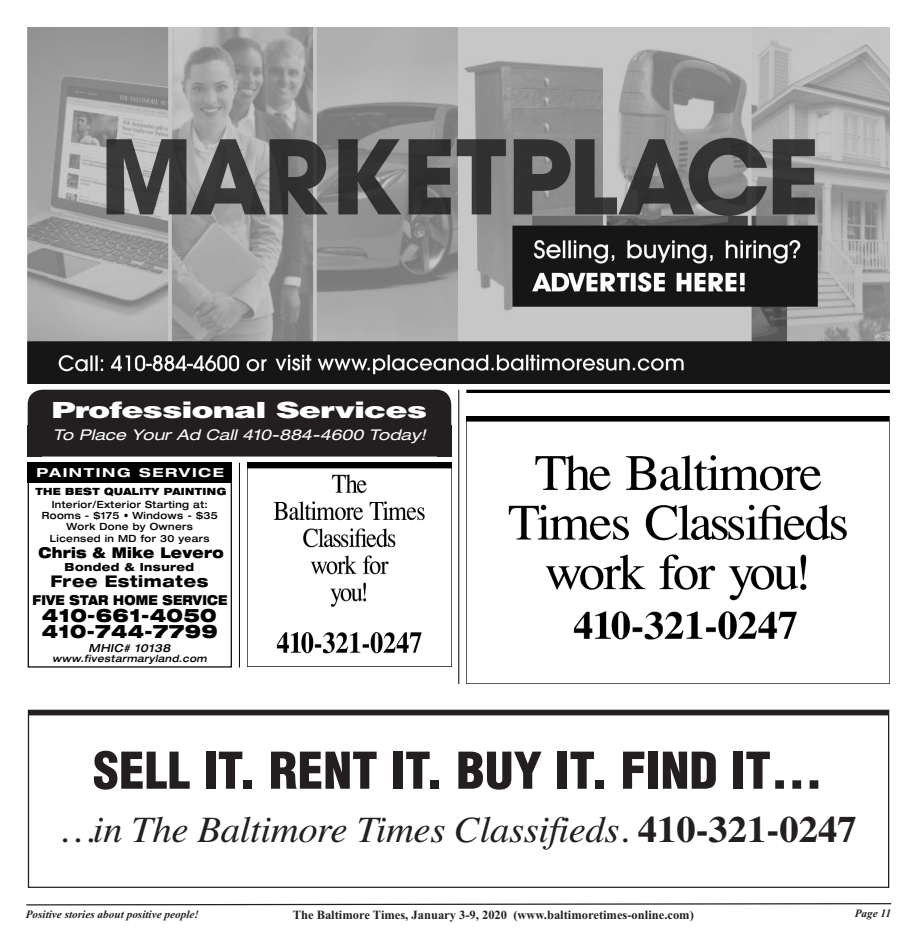
<style>
.page{position:relative;width:917px;height:947px;background:#fff}
.page>*{position:absolute;margin:0;border:0;box-sizing:border-box;transform-origin:0 0}
.t1{font:49.5px "Helvetica Condensed Black+FUMTME";color:#231f20;scale:1.04 1}
.t2{font:italic 37.12px "Times";letter-spacing:-.01em;color:#231f20;scale:1.04 1}
.t3{font:22.25px "Helvetica LT Std Blk+ZTNIRL";letter-spacing:-.03em;color:#fff;scale:1.5 1}
.t4{font:18.62px/15.6px "Helvetica Neue Black Ext+KQLIIM";letter-spacing:.02em;color:#000;scale:.92 1}
.t5{font:16.12px "Helvetica Neue Heavy Ext+IZKUSZ";letter-spacing:.04em;color:#000;scale:.95 1}
.t6{font:14.88px "Helvetica Neue LT Std Ex O+IBBTLK";color:#fff;scale:1.1 1}
.t7{font:14.88px "Helvetica Neue Black Ext+KQLIIM";letter-spacing:.02em;color:#000;scale:.87 1}
.t8{font:13.62px "Helvetica Neue Black Ext+KQLIIM";letter-spacing:.02em;color:#000;scale:.79 1}
.t9{font:700 12.5px "Times New Roman";color:#231f20}
.t10{font:12.38px "Helvetica Neue Bold Ext+BOJVWX";letter-spacing:.11em;color:#fff;scale:1.16 1}
.t11{font:italic 700 11.25px "Times New Roman";color:#231f20}
.t12{font:11.12px "Helvetica Neue Heavy Ext+IZKUSZ";letter-spacing:.04em;color:#000;scale:.95 1}
.t13{font:11.12px "Helvetica Neue Medium Ext Obl+ABPGSQ";letter-spacing:.04em;color:#000;scale:.95 1}
.t14{font:9.88px/11.1px "Helvetica Neue Medium Ext+HLMFIK";letter-spacing:.04em;color:#000;text-align:center;scale:.95 1}
.t15{font:9.88px "Helvetica Neue Medium Ext Obl+ABPGSQ";letter-spacing:.04em;color:#000;scale:.95 1}
.t16{font:9.88px "Helvetica Neue Black Ext+KQLIIM";letter-spacing:.04em;color:#000;scale:.93 1}
.s1{font-weight:700;font-style:normal}
</style>
<div class="page">
<svg style="left:26px;top:903px;width:866px;height:3px"></svg>
<div style="left:28px;top:710px;width:860px;height:5px;background:#231f20"></div>
<div style="left:28px;top:463px;width:204px;height:204px;border:1px solid #000"></div>
<div style="left:28px;top:463px;width:204px;height:20px;background:#000"></div>
<div style="left:28px;top:390px;width:423px;height:66px;background:#231f20;border-radius:15px"></div>
<div style="left:28px;top:425px;width:14px;height:31px;background:#231f20"></div>
<div style="left:437px;top:425px;width:14px;height:31px;background:#231f20"></div>
<img style="left:28px;top:27px;width:861px;height:356px">
<img style="left:247px;top:463px;width:204px;height:204px">
<img style="left:466px;top:417px;width:423px;height:267px">
<svg style="left:468px;top:390px;width:419px;height:2px"></svg>
<hr style="left:239px;top:463px;width:1px;height:204px;background:#000">
<hr style="left:458px;top:390px;width:1px;height:294px;background:#000">
<p class="t3" style="left:52px;top:397px;width:252px">Professional Services</p>
<p class="t6" style="left:53px;top:426px;width:340px">To Place Your Ad Call 410-884-4600 Today!</p>
<p class="t10" style="left:36px;top:465px;width:163px">PAINTING SERVICE</p>
<p class="t16" style="left:35px;top:485px;width:207px">THE BEST QUALITY PAINTING</p>
<p class="t14" style="left:42px;top:500px;width:186px">Interior/Exterior Starting at:<br>Rooms - $175 • Windows - $35<br>Work Done by Owners<br>Licensed in MD for 30 years</p>
<p class="t7" style="left:38px;top:544px;width:214px">Chris &amp; Mike Levero</p>
<p class="t12" style="left:65px;top:560px;width:138px">Bonded &amp; Insured</p>
<p class="t5" style="left:50px;top:572px;width:168px">Free Estimates</p>
<p class="t8" style="left:33px;top:592px;width:248px">FIVE STAR HOME SERVICE</p>
<p class="t4" style="left:42px;top:608px;width:193px">410-661-4050<br>410-744-7799</p>
<p class="t13" style="left:89px;top:642px;width:87px">MHIC# 10138</p>
<p class="t15" style="left:52px;top:653px;width:164px">www.fivestarmaryland.com</p>
<p class="t1" style="left:93px;top:743px;width:702px">SELL IT. RENT IT. BUY IT. FIND IT…</p>
<p class="t2" style="left:59px;top:816px;width:768px">…in The Baltimore Times Classifieds. <span class="s1">410-321-0247</span></p>
<p class="t11" style="left:26px;top:908px;width:175px">Positive stories about positive people!</p>
<p class="t9" style="left:292px;top:907px;width:402px">The Baltimore Times, January 3-9, 2020 (www.baltimoretimes-online.com)</p>
<p class="t11" style="left:854px;top:907px;width:38px">Page 11</p>
</div>
